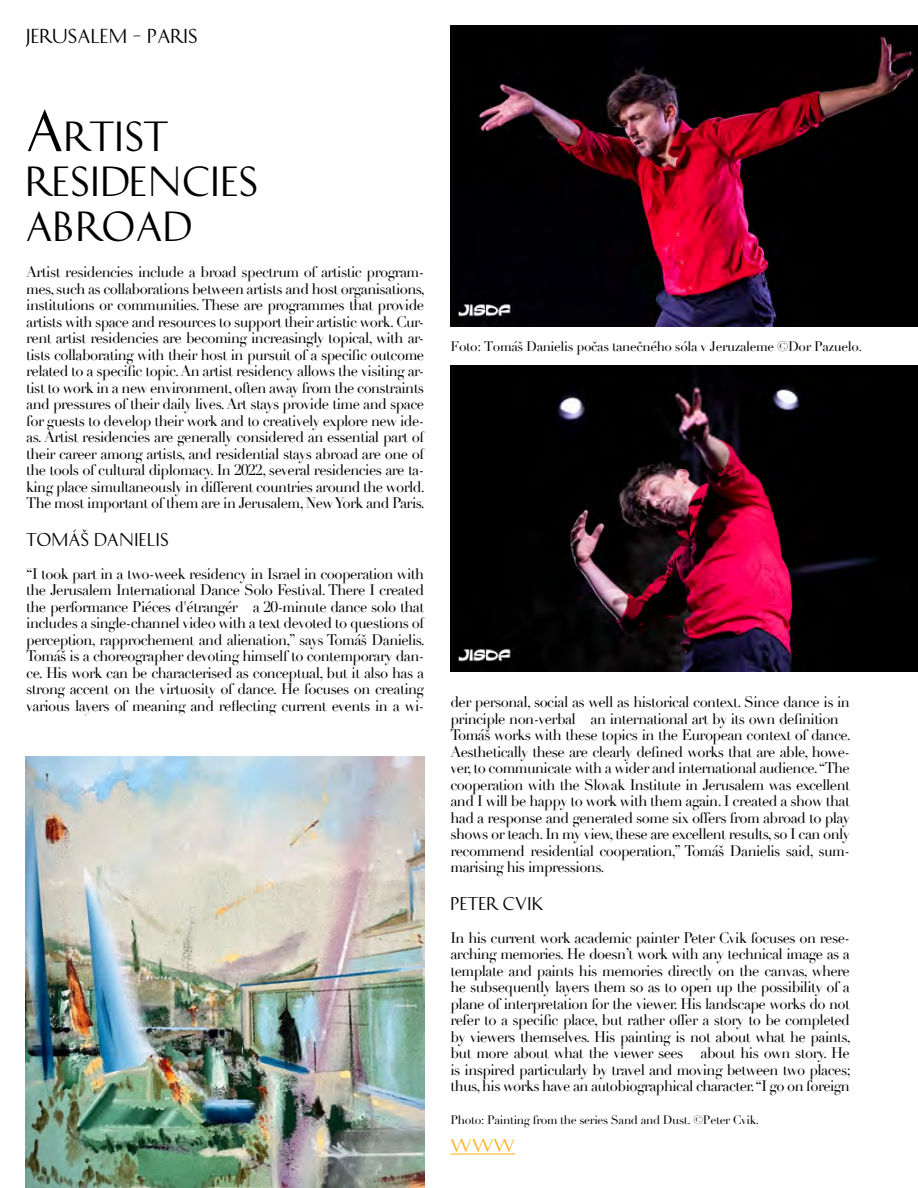
<style>
.page{position:relative;width:918px;height:1188px;background:#fff}
.page>*{position:absolute;margin:0;border:0;box-sizing:border-box;transform-origin:0 0}
.t1{font:37.5px/45px "History Two";color:#000}
.t2{font:18px "History Two";color:#000}
.t3{font:16.5px "History Two";color:#000}
.t4{font:16.5px "History Two";color:#fcaf1a}
.t5{font:15px/16.5px "Didot";letter-spacing:-.04em;color:#000;text-align:justify}
.t6{font:13.5px "Didot";letter-spacing:-.03em;color:#000}
.t7{font:12px "Didot";letter-spacing:-.03em;color:#000}
.s1{font-size:52.5px}
</style>
<div class="page">
<img style="left:450px;top:26px;width:468px;height:300px">
<img style="left:450px;top:365px;width:468px;height:307px">
<img style="left:26px;top:756px;width:399px;height:432px">
<hr style="left:450px;top:1154px;width:65px;height:1px;background:#fcaf1a">
<p class="t2" style="left:26px;top:25px;width:174px">JERUSALEM – PARIS</p>
<h1 class="t1" style="left:25px;top:115px;width:235px"><span class="s1">A</span>RTIST<br>RESIDENCIES<br>ABROAD</h1>
<p class="t5" style="left:26px;top:264px;width:400px">Artist residencies include a broad spectrum of artistic program&shy;mes, such as collaborations between artists and host organisations, institutions or communities. These are programmes that provide artists with space and resources to support their artistic work. Cur&shy;rent artist residencies are becoming increasingly topical, with ar&shy;tists collaborating with their host in pursuit of a specific outcome related to a specific topic. An artist residency allows the visiting ar&shy;tist to work in a new environment, often away from the constraints and pressures of their daily lives. Art stays provide time and space for guests to develop their work and to creatively explore new ide&shy;as. Artist residencies are generally considered an essential part of their career among artists, and residential stays abroad are one of the tools of cultural diplomacy. In 2022, several residencies are ta&shy;king place simultaneously in different countries around the world.<br>The most important of them are in Jerusalem, New York and Paris.</p>
<p class="t3" style="left:26px;top:529px;width:144px">TOMÁŠ DANIELIS</p>
<p class="t5" style="left:26px;top:566px;width:400px">“I took part in a two-week residency in Israel in cooperation with the Jerusalem International Dance Solo Festival. There I created the performance Piéces d'étrangér – a 20-minute dance solo that includes a single-channel video with a text devoted to questions of perception, rapprochement and alienation,” says Tomáš Danielis.<br>Tomáš is a choreographer devoting himself to contemporary dan&shy;ce. His work can be characterised as conceptual, but it also has a strong accent on the virtuosity of dance. He focuses on creating various layers of meaning and reflecting current events in a wi-</p>
<p class="t6" style="left:450px;top:338px;width:413px">Foto: Tomáš Danielis počas tanečného sóla v Jeruzaleme ©Dor Pazuelo.</p>
<p class="t5" style="left:450px;top:694px;width:402px">der personal, social as well as historical context. Since dance is in principle non-verbal – an international art by its own definition – Tomáš works with these topics in the European context of dance.<br>Aesthetically these are clearly defined works that are able, howe&shy;ver, to communicate with a wider and international audience. “The cooperation with the Slovak Institute in Jerusalem was excellent and I will be happy to work with them again. I created a show that had a response and generated some six offers from abroad to play shows or teach. In my view, these are excellent results, so I can only recommend residential cooperation,” Tomáš Danielis said, sum&shy;marising his impressions.</p>
<p class="t3" style="left:450px;top:893px;width:94px">PETER CVIK</p>
<p class="t5" style="left:450px;top:930px;width:402px">In his current work academic painter Peter Cvik focuses on rese&shy;arching memories. He doesn’t work with any technical image as a template and paints his memories directly on the canvas, where he subsequently layers them so as to open up the possibility of a plane of interpretation for the viewer. His landscape works do not refer to a specific place, but rather offer a story to be completed by viewers themselves. His painting is not about what he paints, but more about what the viewer sees – about his own story. He is inspired particularly by travel and moving between two places; thus, his works have an autobiographical character. “I go on foreign</p>
<p class="t7" style="left:450px;top:1112px;width:310px">Photo: Painting from the series Sand and Dust. ©Peter Cvik.</p>
<p class="t4" style="left:450px;top:1136px;width:66px">WWW</p>
</div>
